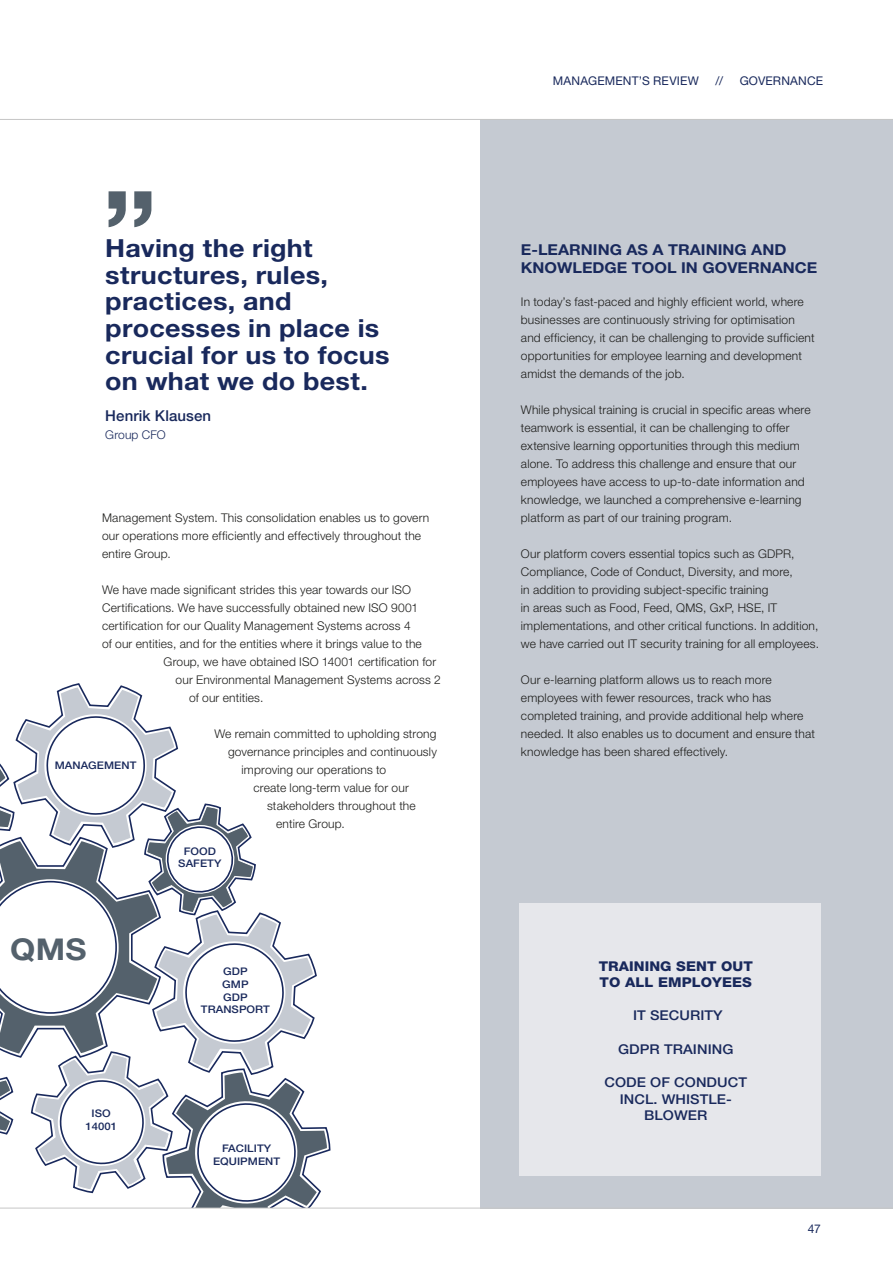
<style>
.page{position:relative;width:893px;height:1263px;background:#fff}
.page>*{position:absolute;margin:0;border:0;box-sizing:border-box;transform-origin:0 0}
.t1{font:700 111.75px "Helvetica Neue LT Pro";color:#54616c;scale:1.08 1}
.t2{font:700 30px "Helvetica Neue LT Std";color:#54616c;scale:1.08 1}
.t3{font:700 24.9px/26.7px "Helvetica Neue LT Pro";letter-spacing:.01em;color:#19295c;scale:1.08 1}
.t4{font:700 15px/18px "Helvetica Neue LT Pro";color:#19295c;scale:1.08 1}
.t5{font:500 15px "Helvetica Neue LT Std";letter-spacing:.01em;color:#19295c}
.t6{font:500 13.5px/16.5px "Helvetica Neue LT Std";letter-spacing:.005em;color:#19295c;text-align:center;scale:1.08 1}
.t7{font:800 13.5px/16.5px "Helvetica Neue LT Std";letter-spacing:.005em;color:#19295c;scale:1.08 1}
.t8{font:300 12px/18px "Helvetica Neue LT Std";letter-spacing:.015em;color:#1d1d1b}
.t9{font:12px "Helvetica Neue LT Std";letter-spacing:.015em;color:#19295c}
.t10{font:300 12px "Helvetica Neue LT Std";letter-spacing:.015em;color:#19295c}
.t11{font:500 10.5px/12.8px "Helvetica Neue LT Std";letter-spacing:.005em;color:#19295c;text-align:center;scale:1.08 1}
</style>
<div class="page">
<div style="left:480px;top:119px;width:413px;height:1089px;background:#c5cad2"></div>
<svg style="left:0;top:683px;width:327px;height:525px"></svg>
<div style="left:519px;top:904px;width:302px;height:272px;background:#e6e7eb"></div>
<hr style="left:0;top:119px;width:893px;height:1px;background:#c6c6c6">
<hr style="left:0;top:1208px;width:893px;height:1px;background:#c6c6c6">
<h1 class="t1" style="left:102px;top:162px;width:53px">”</h1>
<h3 class="t3" style="left:105px;top:234px;width:265px">Having the right structures, rules, practices, and processes in place is crucial for us to focus on what we do best.</h3>
<p class="t5" style="left:105px;top:407px;width:107px">Henrik Klausen</p>
<p class="t10" style="left:105px;top:427px;width:62px">Group CFO</p>
<p class="t8" style="left:102px;top:508px;width:329px">Management System. This consolidation enables us to govern our operations more efficiently and effectively throughout the entire Group.</p>
<p class="t8" style="left:102px;top:580px;width:311px">We have made significant strides this year towards our ISO</p>
<p class="t8" style="left:102px;top:598px;width:318px">Certifications. We have successfully obtained new ISO 9001</p>
<p class="t8" style="left:102px;top:616px;width:310px">certification for our Quality Management Systems across 4</p>
<p class="t8" style="left:102px;top:634px;width:321px">of our entities, and for the entities where it brings value to the</p>
<p class="t8" style="left:164px;top:652px;width:274px">Group, we have obtained ISO 14001 certification for</p>
<p class="t8" style="left:176px;top:670px;width:267px">our Environmental Management Systems across 2</p>
<p class="t8" style="left:189px;top:688px;width:76px">of our entities.</p>
<p class="t8" style="left:215px;top:724px;width:223px">We remain committed to upholding strong</p>
<p class="t8" style="left:228px;top:742px;width:210px">governance principles and continuously</p>
<p class="t8" style="left:242px;top:760px;width:146px">improving our operations to</p>
<p class="t8" style="left:254px;top:778px;width:157px">create long-term value for our</p>
<p class="t8" style="left:267px;top:796px;width:150px">stakeholders throughout the</p>
<p class="t8" style="left:276px;top:814px;width:70px">entire Group.</p>
<p class="t11" style="left:55px;top:758px;width:77px">MANAGEMENT</p>
<h2 class="t2" style="left:10px;top:930px;width:72px">QMS</h2>
<p class="t11" style="left:85px;top:1107px;width:31px">ISO<br>14001</p>
<p class="t11" style="left:178px;top:844px;width:41px">FOOD<br>SAFETY</p>
<p class="t11" style="left:201px;top:965px;width:65px">GDP<br>GMP<br>GDP<br>TRANSPORT</p>
<p class="t11" style="left:213px;top:1142px;width:64px">FACILITY<br>EQUIPMENT</p>
<p class="t9" style="left:553px;top:74px;width:147px">MANAGEMENT’S REVIEW</p>
<p class="t9" style="left:716px;top:74px;width:9px">//</p>
<p class="t9" style="left:740px;top:74px;width:85px">GOVERNANCE</p>
<p class="t4" style="left:521px;top:240px;width:276px">E-LEARNING AS A TRAINING AND<br>KNOWLEDGE TOOL IN GOVERNANCE</p>
<p class="t8" style="left:521px;top:292px;width:295px">In today’s fast-paced and highly efficient world, where businesses are continuously striving for optimisation and efficiency, it can be challenging to provide sufficient opportunities for employee learning and development amidst the demands of the job.</p>
<p class="t8" style="left:521px;top:400px;width:291px">While physical training is crucial in specific areas where teamwork is essential, it can be challenging to offer extensive learning opportunities through this medium alone. To address this challenge and ensure that our employees have access to up-to-date information and knowledge, we launched a comprehensive e-learning platform as part of our training program.</p>
<p class="t8" style="left:521px;top:544px;width:300px">Our platform covers essential topics such as GDPR, Compliance, Code of Conduct, Diversity, and more,<br>in addition to providing subject-specific training<br>in areas such as Food, Feed, QMS, GxP, HSE, IT implementations, and other critical functions. In addition, we have carried out IT security training for all employees.</p>
<p class="t8" style="left:521px;top:670px;width:296px">Our e-learning platform allows us to reach more employees with fewer resources, track who has completed training, and provide additional help where needed. It also enables us to document and ensure that knowledge has been shared effectively.</p>
<p class="t7" style="left:599px;top:957px;width:144px">TRAINING SENT OUT<br>TO ALL EMPLOYEES</p>
<p class="t6" style="left:633px;top:1007px;width:84px">IT SECURITY</p>
<p class="t6" style="left:618px;top:1040px;width:108px">GDPR TRAINING</p>
<p class="t6" style="left:604px;top:1074px;width:133px">CODE OF CONDUCT<br>INCL. WHISTLE-<br>BLOWER</p>
<p class="t9" style="left:808px;top:1222px;width:14px">47</p>
</div>
